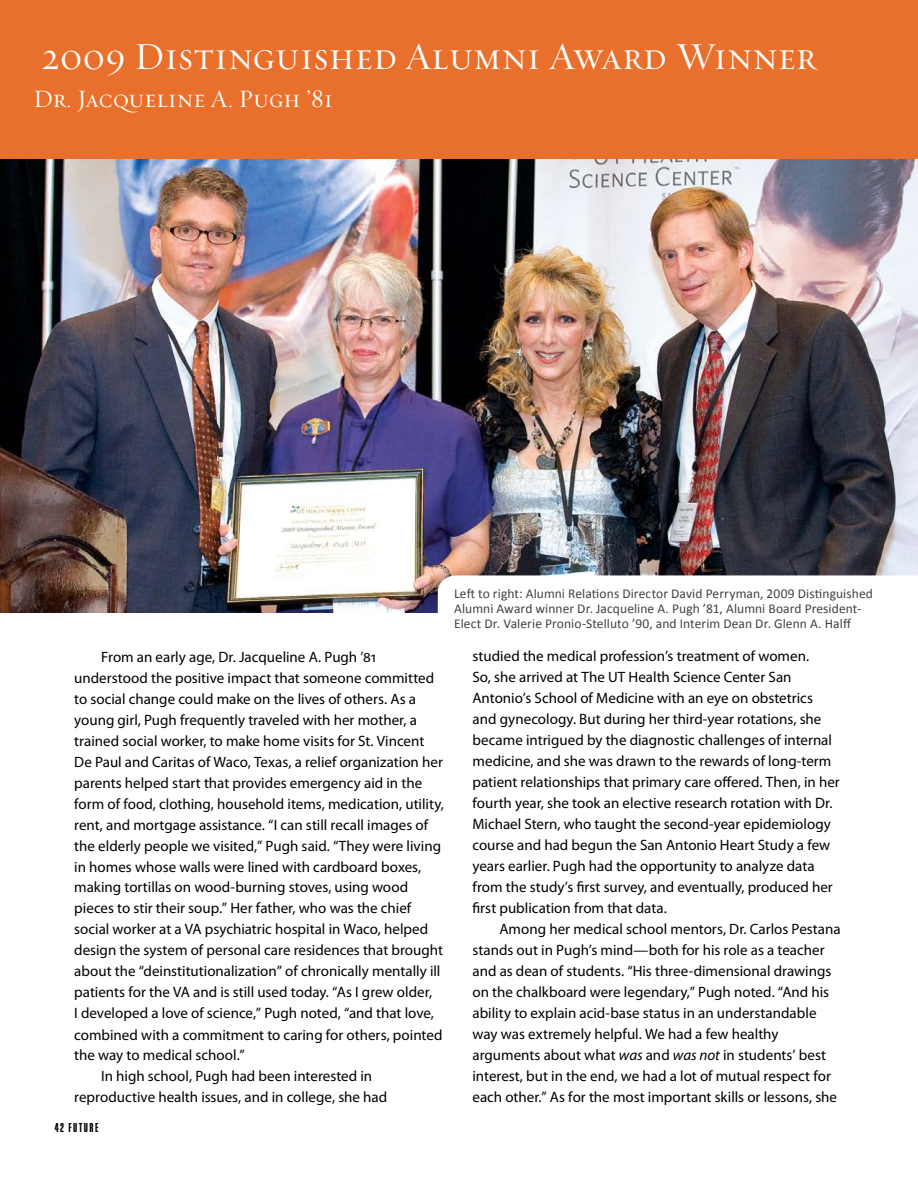
<style>
.page{position:relative;width:918px;height:1188px;background:#fff}
.page>*{position:absolute;margin:0;border:0;box-sizing:border-box;transform-origin:0 0}
.t1{font:39px "Requiem Display HTF Small Caps";color:#fff}
.t2{font:25.5px "Requiem Display HTF Small Caps";color:#fff}
.t3{font:15px/21px "Myriad Pro";color:#000}
.t4{font:13.5px/15px "Calibri";letter-spacing:.005em;color:#414042}
.t5{font:13.5px "Block Gothic Bold Extra Cond";letter-spacing:.115em;color:#000}
.s1{font-style:italic}
</style>
<div class="page">
<img style="left:0;top:158px;width:918px;height:454px">
<div style="left:0;top:0;width:918px;height:158px;background:#e9702c"></div>
<svg style="left:438px;top:575px;width:480px;height:37px"></svg>
<h1 class="t1" style="left:41px;top:34px;width:777px">2009 Distinguished Alumni Award Winner</h1>
<h2 class="t2" style="left:33px;top:84px;width:302px">Dr. Jacqueline A. Pugh ’81</h2>
<p class="t3" style="left:101px;top:646px;width:277px">From an early age, Dr. Jacqueline A. Pugh ’81</p>
<p class="t3" style="left:74px;top:667px;width:362px">understood the positive impact that someone committed</p>
<p class="t3" style="left:74px;top:688px;width:343px">to social change could make on the lives of others. As a</p>
<p class="t3" style="left:74px;top:709px;width:344px">young girl, Pugh frequently traveled with her mother, a</p>
<p class="t3" style="left:74px;top:730px;width:352px">trained social worker, to make home visits for St. Vincent</p>
<p class="t3" style="left:74px;top:751px;width:370px">De Paul and Caritas of Waco, Texas, a relief organization her</p>
<p class="t3" style="left:74px;top:772px;width:350px">parents helped start that provides emergency aid in the</p>
<p class="t3" style="left:74px;top:793px;width:371px">form of food, clothing, household items, medication, utility,</p>
<p class="t3" style="left:74px;top:814px;width:355px">rent, and mortgage assistance. “I can still recall images of</p>
<p class="t3" style="left:74px;top:835px;width:368px">the elderly people we visited,” Pugh said. “They were living</p>
<p class="t3" style="left:74px;top:856px;width:349px">in homes whose walls were lined with cardboard boxes,</p>
<p class="t3" style="left:74px;top:877px;width:335px">making tortillas on wood-burning stoves, using wood</p>
<p class="t3" style="left:74px;top:898px;width:339px">pieces to stir their soup.” Her father, who was the chief</p>
<p class="t3" style="left:74px;top:919px;width:356px">social worker at a VA psychiatric hospital in Waco, helped</p>
<p class="t3" style="left:74px;top:940px;width:370px">design the system of personal care residences that brought</p>
<p class="t3" style="left:74px;top:961px;width:368px">about the “deinstitutionalization” of chronically mentally ill</p>
<p class="t3" style="left:74px;top:982px;width:359px">patients for the VA and is still used today. “As I grew older,</p>
<p class="t3" style="left:74px;top:1003px;width:361px">I developed a love of science,” Pugh noted, “and that love,</p>
<p class="t3" style="left:74px;top:1024px;width:370px">combined with a commitment to caring for others, pointed</p>
<p class="t3" style="left:74px;top:1045px;width:172px">the way to medical school.”</p>
<p class="t3" style="left:101px;top:1066px;width:273px">In high school, Pugh had been interested in</p>
<p class="t3" style="left:74px;top:1087px;width:315px">reproductive health issues, and in college, she had</p>
<p class="t5" style="left:55px;top:1118px;width:45px">42 FUTURE</p>
<p class="t4" style="left:454px;top:586px;width:420px">Left to right: Alumni Relations Director David Perryman, 2009 Distinguished<br>Alumni Award winner Dr. Jacqueline A. Pugh ’81, Alumni Board President-<br>Elect Dr. Valerie Pronio-Stelluto ’90, and Interim Dean Dr. Glenn A. Halff</p>
<p class="t3" style="left:472px;top:646px;width:369px">studied the medical profession’s treatment of women.<br>So, she arrived at The UT Health Science Center San Antonio’s School of Medicine with an eye on obstetrics and gynecology. But during her third-year rotations, she became intrigued by the diagnostic challenges of internal medicine, and she was drawn to the rewards of long-term patient relationships that primary care offered. Then, in her fourth year, she took an elective research rotation with Dr.<br>Michael Stern, who taught the second-year epidemiology course and had begun the San Antonio Heart Study a few years earlier. Pugh had the opportunity to analyze data from the study’s first survey, and eventually, produced her first publication from that data.</p>
<p class="t3" style="left:472px;top:919px;width:370px;text-indent:27px">Among her medical school mentors, Dr. Carlos Pestana stands out in Pugh’s mind—both for his role as a teacher and as dean of students. “His three-dimensional drawings on the chalkboard were legendary,” Pugh noted. “And his ability to explain acid-base status in an understandable way was extremely helpful. We had a few healthy arguments about what <span class="s1">was</span> and <span class="s1">was not</span> in students’ best interest, but in the end, we had a lot of mutual respect for each other.” As for the most important skills or lessons, she</p>
</div>
